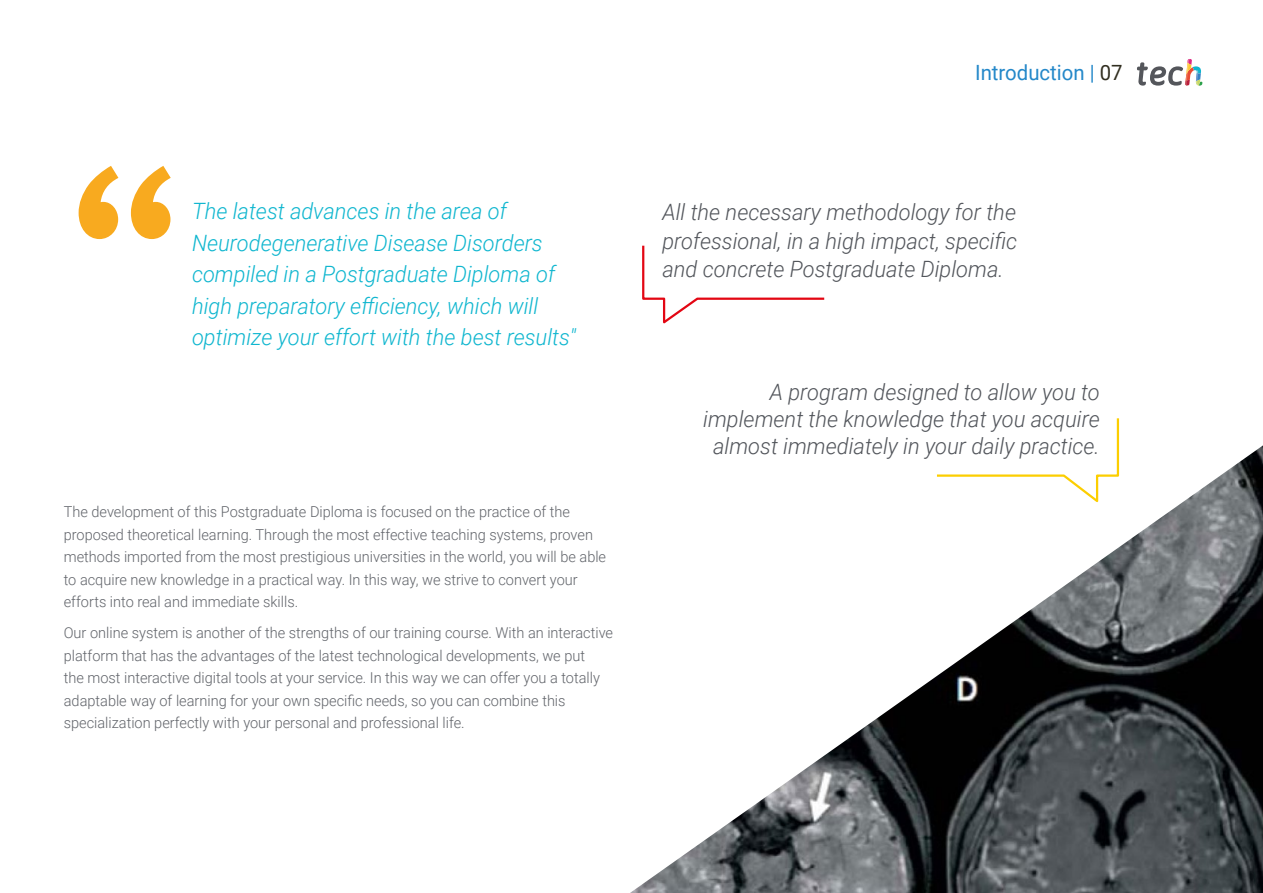
<style>
.page{position:relative;width:1263px;height:893px;background:#fff}
.page>*{position:absolute;margin:0;border:0;box-sizing:border-box;transform-origin:0 0}
.t1{font:italic 300 22.5px/27px "Roboto";color:#52555b;text-align:right}
.t2{font:italic 300 22.5px/31.5px "Roboto";color:#0fb6cf}
.t3{font:21px "Roboto";color:#2488c9}
.t4{font:300 15px/22.5px "Roboto";color:#61646a}
.s1{color:#312e20}
</style>
<div class="page">
<svg style="left:79px;top:166px;width:92px;height:73px"></svg>
<svg style="left:1116px;top:418px;width:4px;height:27px"></svg>
<svg style="left:642px;top:245px;width:183px;height:79px"></svg>
<img style="left:630px;top:445px;width:633px;height:448px">
<svg style="left:1137px;top:59px;width:65px;height:27px"></svg>
<h1 class="t2" style="left:192px;top:195px;width:386px">The latest advances in the area of Neurodegenerative Disease Disorders compiled in a Postgraduate Diploma of high preparatory efficiency, which will optimize your effort with the best results"</h1>
<p class="t4" style="left:64px;top:500px;width:544px">The development of this Postgraduate Diploma is focused on the practice of the proposed theoretical learning. Through the most effective teaching systems, proven methods imported from the most prestigious universities in the world, you will be able to acquire new knowledge in a practical way. In this way, we strive to convert your efforts into real and immediate skills.</p>
<p class="t4" style="left:64px;top:621px;width:551px">Our online system is another of the strengths of our training course. With an interactive platform that has the advantages of the latest technological developments, we put<br>the most interactive digital tools at your service. In this way we can offer you a totally adaptable way of learning for your own specific needs, so you can combine this specialization perfectly with your personal and professional life.</p>
<h2 class="t3" style="left:975px;top:57px;width:149px">Introduction | <span class="s1">07</span></h2>
<h1 class="t1" style="left:662px;top:197px;width:356px;line-height:28.5px;text-align:justify">All the necessary methodology for the professional, in a high impact, specific and concrete Postgraduate Diploma.</h1>
<h1 class="t1" style="left:703px;top:378px;width:398px">A program designed to allow you to implement the knowledge that you acquire almost immediately in your daily practice.</h1>
</div>
